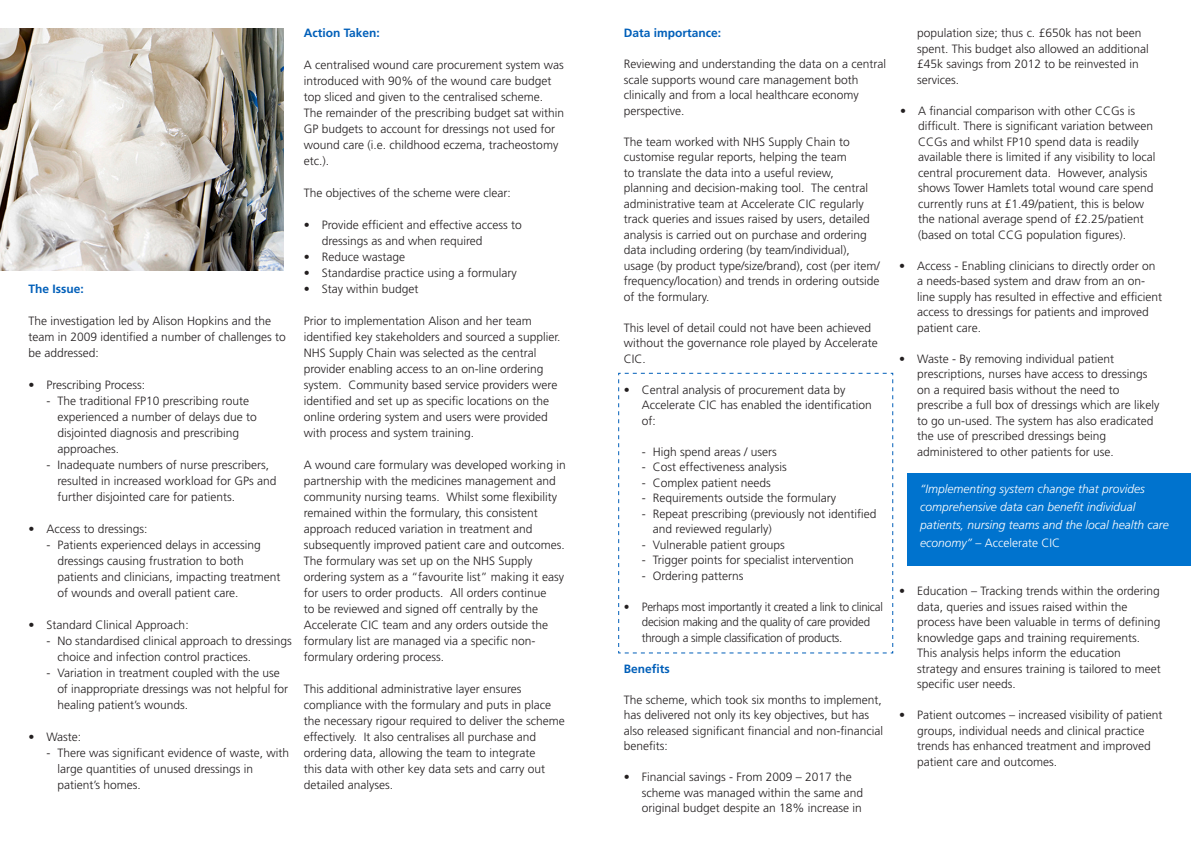
<style>
.page{position:relative;width:1191px;height:842px;background:#fff}
.page>*{position:absolute;margin:0;border:0;box-sizing:border-box;transform-origin:0 0}
.t1{font:300 12px/15.5px "Frutiger LT Std";color:#231f20}
.t2{font:italic 300 12px/18px "Frutiger LT Std";color:#fff}
.t3{font:300 12px/15.5px "Frutiger LT Std";letter-spacing:-.02em;color:#231f20;scale:.96 1}
.t4{font:700 12px "Frutiger LT Std";color:#005fb9}
.s1{font-style:normal}
</style>
<div class="page">
<img style="left:0;top:28px;width:284px;height:242px">
<svg style="left:618px;top:372px;width:275px;height:282px"></svg>
<div style="left:907px;top:473px;width:284px;height:92px;background:#0073ce"></div>
<p class="t4" style="left:28px;top:282px;width:57px">The Issue:</p>
<p class="t1" style="left:28px;top:313px;width:259px;line-height:16px">The investigation led by Alison Hopkins and the team in 2009 identified a number of challenges to be addressed:</p>
<p class="t1" style="left:28px;top:378px;width:118px">• Prescribing Process:</p>
<p class="t1" style="left:46px;top:394px;width:204px">- The traditional FP10 prescribing route</p>
<p class="t1" style="left:57px;top:410px;width:201px">experienced a number of delays due to</p>
<p class="t1" style="left:57px;top:426px;width:183px">disjointed diagnosis and prescribing</p>
<p class="t1" style="left:57px;top:442px;width:63px">approaches.</p>
<p class="t1" style="left:57px;top:457px;width:220px;line-height:16px;text-indent:-11px">- Inadequate numbers of nurse prescribers, resulted in increased workload for GPs and further disjointed care for patients.</p>
<p class="t1" style="left:28px;top:522px;width:121px">• Access to dressings:</p>
<p class="t1" style="left:46px;top:538px;width:216px">- Patients experienced delays in accessing</p>
<p class="t1" style="left:57px;top:553px;width:225px;line-height:16px">dressings causing frustration to both patients and clinicians, impacting treatment of wounds and overall patient care.</p>
<p class="t1" style="left:28px;top:618px;width:162px">• Standard Clinical Approach:</p>
<p class="t1" style="left:46px;top:634px;width:247px">- No standardised clinical approach to dressings</p>
<p class="t1" style="left:57px;top:650px;width:195px">choice and infection control practices.</p>
<p class="t1" style="left:46px;top:666px;width:235px">- Variation in treatment coupled with the use</p>
<p class="t1" style="left:57px;top:681px;width:232px;line-height:16px">of inappropriate dressings was not helpful for healing patient’s wounds.</p>
<p class="t1" style="left:28px;top:730px;width:54px">• Waste:</p>
<p class="t1" style="left:46px;top:746px;width:244px">- There was significant evidence of waste, with</p>
<p class="t1" style="left:57px;top:761px;width:197px;line-height:16px">large quantities of unused dressings in patient’s homes.</p>
<p class="t4" style="left:304px;top:26px;width:78px">Action Taken:</p>
<p class="t1" style="left:304px;top:57px;width:262px;line-height:16px">A centralised wound care procurement system was introduced with 90% of the wound care budget top sliced and given to the centralised scheme.<br>The remainder of the prescribing budget sat within GP budgets to account for dressings not used for wound care (i.e. childhood eczema, tracheostomy etc.).</p>
<p class="t1" style="left:304px;top:186px;width:209px">The objectives of the scheme were clear:</p>
<p class="t1" style="left:322px;top:217px;width:202px;line-height:16px;text-indent:-18px">• Provide efficient and effective access to dressings as and when required</p>
<p class="t1" style="left:304px;top:250px;width:103px">• Reduce wastage</p>
<p class="t1" style="left:304px;top:266px;width:215px">• Standardise practice using a formulary</p>
<p class="t1" style="left:304px;top:282px;width:116px">• Stay within budget</p>
<p class="t1" style="left:304px;top:313px;width:258px;line-height:16px">Prior to implementation Alison and her team identified key stakeholders and sourced a supplier.<br>NHS Supply Chain was selected as the central provider enabling access to an on-line ordering system. Community based service providers were identified and set up as specific locations on the online ordering system and users were provided with process and system training.</p>
<p class="t1" style="left:304px;top:457px;width:263px;line-height:16px">A wound care formulary was developed working in partnership with the medicines management and community nursing teams. Whilst some flexibility remained within the formulary, this consistent approach reduced variation in treatment and subsequently improved patient care and outcomes.<br>The formulary was set up on the NHS Supply ordering system as a “favourite list” making it easy for users to order products. All orders continue<br>to be reviewed and signed off centrally by the Accelerate CIC team and any orders outside the formulary list are managed via a specific non&shy;formulary ordering process.</p>
<p class="t1" style="left:304px;top:681px;width:262px;line-height:16px">This additional administrative layer ensures compliance with the formulary and puts in place the necessary rigour required to deliver the scheme effectively. It also centralises all purchase and ordering data, allowing the team to integrate<br>this data with other key data sets and carry out detailed analyses.</p>
<p class="t4" style="left:624px;top:26px;width:99px">Data importance:</p>
<p class="t1" style="left:624px;top:57px;width:264px">Reviewing and understanding the data on a central scale supports wound care management both clinically and from a local healthcare economy perspective.</p>
<p class="t1" style="left:624px;top:134px;width:257px">The team worked with NHS Supply Chain to customise regular reports, helping the team<br>to translate the data into a useful review, planning and decision-making tool. The central administrative team at Accelerate CIC regularly track queries and issues raised by users, detailed analysis is carried out on purchase and ordering data including ordering (by team/individual), usage (by product type/size/brand), cost (per item/ frequency/location) and trends in ordering outside of the formulary.</p>
<p class="t1" style="left:624px;top:320px;width:256px">This level of detail could not have been achieved without the governance role played by Accelerate<br>CIC.</p>
<p class="t1" style="left:642px;top:382px;width:232px;text-indent:-18px">• Central analysis of procurement data by<br>Accelerate CIC has enabled the identification of:</p>
<p class="t1" style="left:642px;top:444px;width:136px">- High spend areas / users</p>
<p class="t1" style="left:642px;top:460px;width:146px">- Cost effectiveness analysis</p>
<p class="t1" style="left:642px;top:475px;width:131px">- Complex patient needs</p>
<p class="t1" style="left:642px;top:491px;width:196px">- Requirements outside the formulary</p>
<p class="t1" style="left:653px;top:506px;width:225px;text-indent:-11px">- Repeat prescribing (previously not identified and reviewed regularly)</p>
<p class="t1" style="left:642px;top:537px;width:145px">- Vulnerable patient groups</p>
<p class="t1" style="left:642px;top:553px;width:213px">- Trigger points for specialist intervention</p>
<p class="t1" style="left:642px;top:568px;width:103px">- Ordering patterns</p>
<p class="t3" style="left:642px;top:599px;width:253px;text-indent:-18px">• Perhaps most importantly it created a link to clinical decision making and the quality of care provided through a simple classification of products.</p>
<p class="t4" style="left:624px;top:662px;width:48px">Benefits</p>
<p class="t1" style="left:624px;top:692px;width:261px">The scheme, which took six months to implement, has delivered not only its key objectives, but has also released significant financial and non-financial benefits:</p>
<p class="t1" style="left:642px;top:770px;width:223px;text-indent:-18px">• Financial savings - From 2009 – 2017 the scheme was managed within the same and original budget despite an 18% increase in</p>
<p class="t1" style="left:917px;top:26px;width:233px">population size; thus c. £650k has not been spent. This budget also allowed an additional £45k savings from 2012 to be reinvested in services.</p>
<p class="t1" style="left:918px;top:103px;width:239px;text-indent:-18px">• A financial comparison with other CCGs is difficult. There is significant variation between CCGs and whilst FP10 spend data is readily available there is limited if any visibility to local central procurement data. However, analysis shows Tower Hamlets total wound care spend currently runs at £1.49/patient, this is below the national average spend of £2.25/patient (based on total CCG population figures).</p>
<p class="t1" style="left:917px;top:258px;width:246px;text-indent:-18px">• Access - Enabling clinicians to directly order on a needs-based system and draw from an on&shy;line supply has resulted in effective and efficient access to dressings for patients and improved patient care.</p>
<p class="t1" style="left:917px;top:351px;width:244px;text-indent:-18px">• Waste - By removing individual patient prescriptions, nurses have access to dressings on a required basis without the need to prescribe a full box of dressings which are likely to go un-used. The system has also eradicated the use of prescribed dressings being administered to other patients for use.</p>
<p class="t2" style="left:920px;top:480px;width:250px">“Implementing system change that provides comprehensive data can benefit individual patients, nursing teams and the local health care economy” <span class="s1">– Accelerate CIC</span></p>
<p class="t1" style="left:917px;top:584px;width:245px;text-indent:-18px">• Education – Tracking trends within the ordering data, queries and issues raised within the process have been valuable in terms of defining knowledge gaps and training requirements.<br>This analysis helps inform the education strategy and ensures training is tailored to meet specific user needs.</p>
<p class="t1" style="left:917px;top:708px;width:247px;text-indent:-18px">• Patient outcomes – increased visibility of patient groups, individual needs and clinical practice trends has enhanced treatment and improved patient care and outcomes.</p>
</div>
